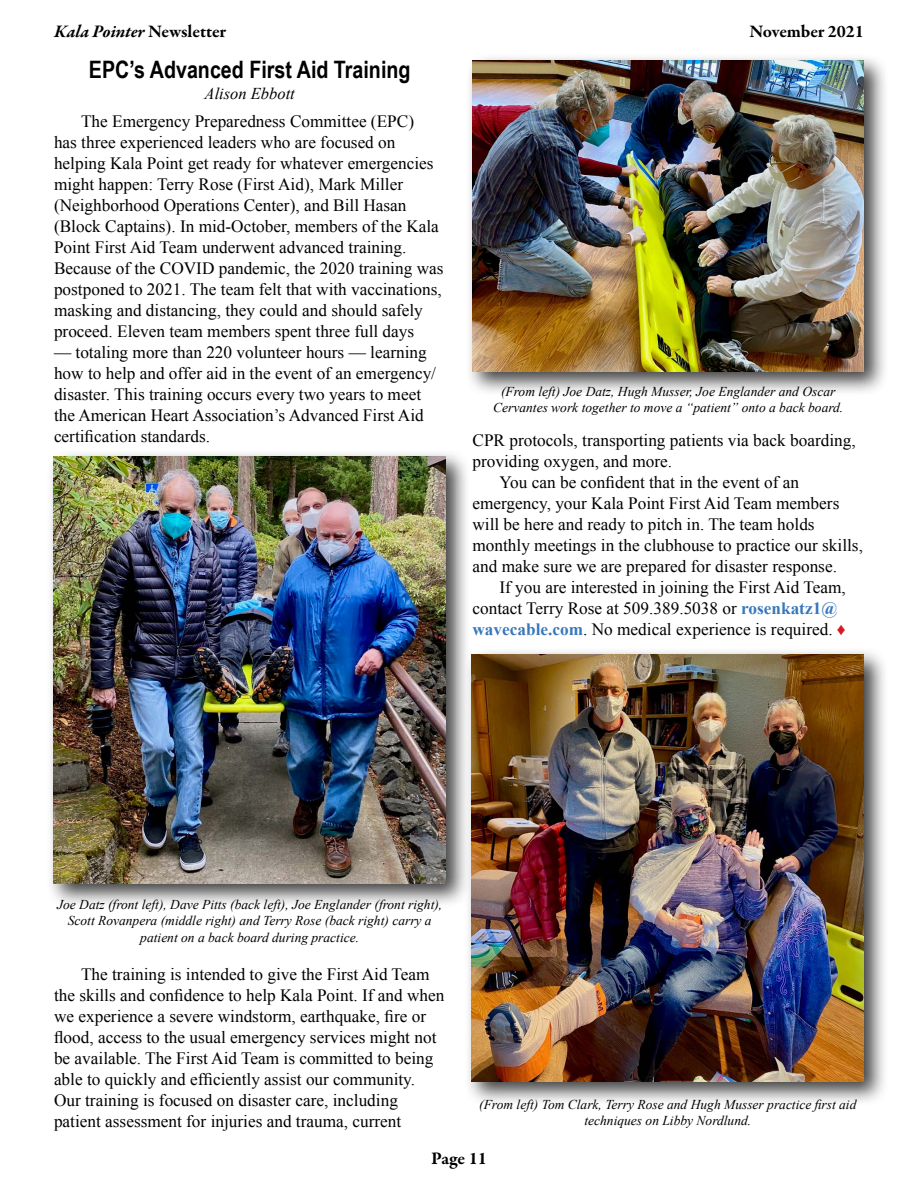
<style>
.page{position:relative;width:918px;height:1188px;background:#fff}
.page>*{position:absolute;margin:0;border:0;box-sizing:border-box;transform-origin:0 0}
.t1{font:700 24px "Arial Narrow";color:#000}
.t2{font:italic 700 18px "Garamond Premr Pro";color:#000}
.t3{font:700 18px "Garamond Premr Pro";letter-spacing:-.005em;color:#000}
.t4{font:17.25px/21px "Times New Roman";color:#000}
.t5{font:italic 16.5px "Times New Roman";color:#000}
.t6{font:italic 13.5px/16.5px "Times New Roman";color:#000;text-align:center}
.s1{font-style:normal}
.s2{font-weight:700;color:#3777bc}
.s3{color:#d71920}
</style>
<div class="page">
<div style="left:46px;top:449px;width:424px;height:460px;background:#000;opacity:.75"></div>
<img style="left:53px;top:456px;width:393px;height:428px">
<div style="left:465px;top:53px;width:424px;height:344px;background:#000;opacity:.75"></div>
<img style="left:472px;top:61px;width:392px;height:311px">
<div style="left:465px;top:647px;width:424px;height:460px;background:#000;opacity:.75"></div>
<img style="left:472px;top:654px;width:392px;height:428px">
<p class="t2" style="left:54px;top:20px;width:174px">Kala Pointer <span class="s1">Newsletter</span></p>
<p class="t3" style="left:750px;top:20px;width:116px">November 2021</p>
<h1 class="t1" style="left:89px;top:52px;width:323px">EPC’s Advanced First Aid Training</h1>
<p class="t5" style="left:205px;top:82px;width:92px">Alison Ebbott</p>
<p class="t4" style="left:54px;top:110px;width:391px;text-indent:27px">The Emergency Preparedness Committee (EPC)<br>has three experienced leaders who are focused on helping Kala Point get ready for whatever emergencies might happen: Terry Rose (First Aid), Mark Miller (Neighborhood Operations Center), and Bill Hasan (Block Captains). In mid-October, members of the Kala Point First Aid Team underwent advanced training.<br>Because of the COVID pandemic, the 2020 training was postponed to 2021. The team felt that with vaccinations, masking and distancing, they could and should safely proceed. Eleven team members spent three full days</p>
<p class="t4" style="left:54px;top:341px;width:384px">— totaling more than 220 volunteer hours — learning how to help and offer aid in the event of an emergency/ disaster. This training occurs every two years to meet the American Heart Association’s Advanced First Aid certification standards.</p>
<p class="t6" style="left:493px;top:383px;width:352px">(From left) Joe Datz, Hugh Musser, Joe Englander and Oscar<br>Cervantes work together to move a “patient” onto a back board.</p>
<p class="t4" style="left:472px;top:430px;width:385px">CPR protocols, transporting patients via back boarding,</p>
<p class="t4" style="left:472px;top:451px;width:201px">providing oxygen, and more.</p>
<p class="t4" style="left:499px;top:472px;width:301px">You can be confident that in the event of an</p>
<p class="t4" style="left:472px;top:493px;width:368px">emergency, your Kala Point First Aid Team members</p>
<p class="t4" style="left:472px;top:514px;width:344px">will be here and ready to pitch in. The team holds</p>
<p class="t4" style="left:472px;top:535px;width:392px">monthly meetings in the clubhouse to practice our skills,</p>
<p class="t4" style="left:472px;top:556px;width:366px">and make sure we are prepared for disaster response.</p>
<p class="t4" style="left:499px;top:577px;width:348px">If you are interested in joining the First Aid Team,</p>
<p class="t4" style="left:472px;top:598px;width:366px">contact Terry Rose at 509.389.5038 or <span class="s2">rosenkatz1@</span></p>
<p class="t4" style="left:472px;top:619px;width:375px"><span class="s2">wavecable.com</span>. No medical experience is required. <span class="s3">♦</span></p>
<p class="t6" style="left:57px;top:896px;width:387px">Joe Datz (front left), Dave Pitts (back left), Joe Englander (front right),<br>Scott Rovanpera (middle right) and Terry Rose (back right) carry a patient on a back board during practice.</p>
<p class="t4" style="left:54px;top:964px;width:392px;text-indent:27px">The training is intended to give the First Aid Team the skills and confidence to help Kala Point. If and when we experience a severe windstorm, earthquake, fire or flood, access to the usual emergency services might not be available. The First Aid Team is committed to being able to quickly and efficiently assist our community.<br>Our training is focused on disaster care, including patient assessment for injuries and trauma, current</p>
<p class="t6" style="left:479px;top:1096px;width:379px">(From left) Tom Clark, Terry Rose and Hugh Musser practice first aid techniques on Libby Nordlund.</p>
<p class="t3" style="left:431px;top:1148px;width:57px">Page 11</p>
</div>
